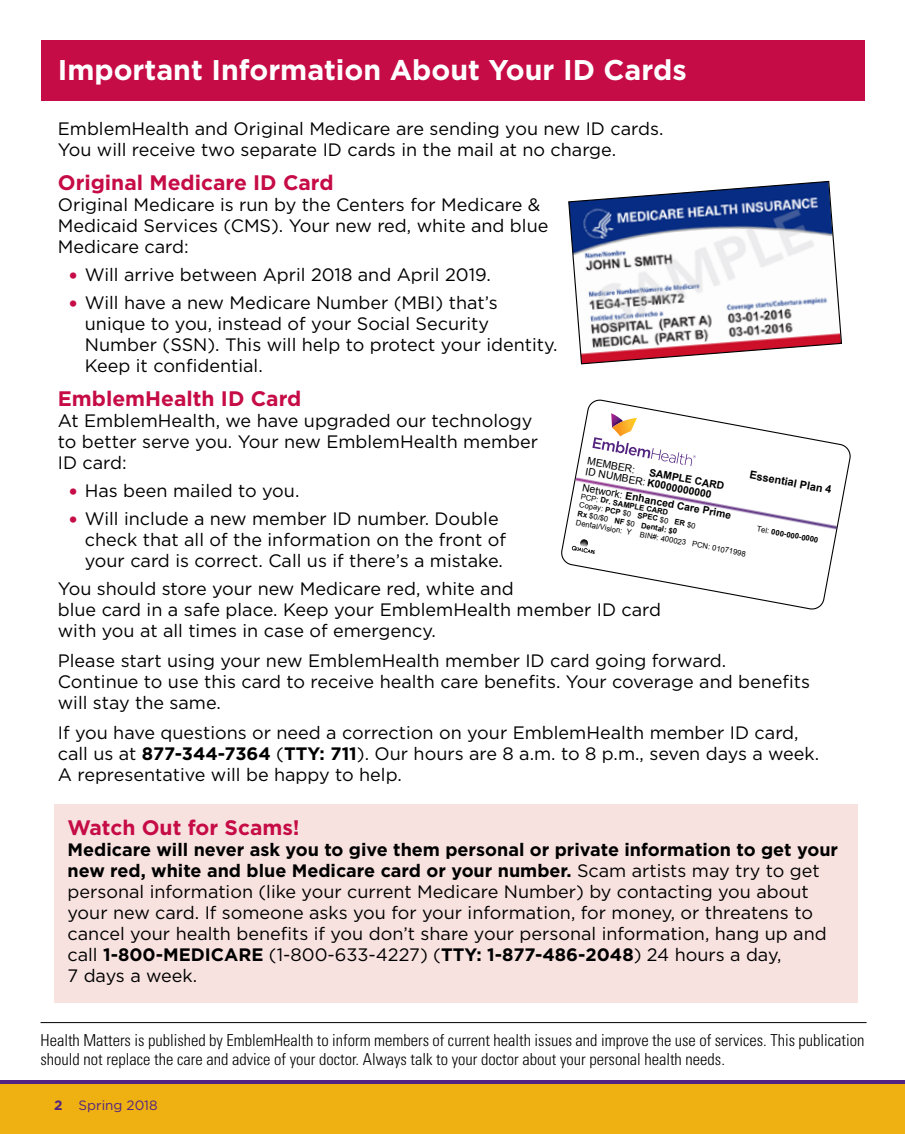
<style>
.page{position:relative;width:905px;height:1134px;background:#fff}
.page>*{position:absolute;margin:0;border:0;box-sizing:border-box;transform-origin:0 0}
.t1{font:700 28.5px "Gotham";color:#fff}
.t2{font:700 21px "Gotham";color:#c60c46}
.t3{font:18px/21px "Gotham";color:#000}
.t4{font:300 condensed 16.5px/19.8px "Univers";color:#000}
.t5{font:13.5px "Gotham";color:#522380}
.t6{font:700 10.95px "Arial";color:#000}
.t7{font:700 10.35px "Arial";color:#000}
.t8{font:10.35px/9.9px "Arial";color:#000}
.t9{font:7.65px/9px "Arial";color:#000}
.t10{font:700 7.65px "Arial";color:#000}
.s1{font-size:24px;color:#c60c46}
.s2{font-weight:700}
.s3{font-weight:400}
</style>
<div class="page">
<div style="left:40px;top:40px;width:824px;height:61px;background:#c60c46"></div>
<div style="left:0;top:1081px;width:904px;height:46px;background:linear-gradient(to right,#522380,#522380)"></div>
<div style="left:0;top:1085px;width:904px;height:49px;background:#eeb111"></div>
<hr style="left:40px;top:1022px;width:826px;height:1px;background:#000">
<svg style="left:568px;top:180px;width:274px;height:185px"></svg>
<svg style="left:561px;top:399px;width:290px;height:211px"></svg>
<div style="left:54px;top:805px;width:803px;height:198px;background:#f7e2df"></div>
<h1 class="t1" style="left:58px;top:51px;width:630px">Important Information About Your ID Cards</h1>
<p class="t3" style="left:58px;top:118px;width:607px">EmblemHealth and Original Medicare are sending you new ID cards.<br>You will receive two separate ID cards in the mail at no charge.</p>
<p class="t2" style="left:58px;top:169px;width:277px">Original Medicare ID Card</p>
<p class="t3" style="left:58px;top:194px;width:492px">Original Medicare is run by the Centers for Medicare &amp;<br>Medicaid Services (CMS). Your new red, white and blue<br>Medicare card:</p>
<p class="t3" style="left:68px;top:264px;width:425px"><span class="s1">•</span> Will arrive between April 2018 and April 2019.</p>
<p class="t3" style="left:85px;top:292px;width:474px;text-indent:-17px"><span class="s1">•</span> Will have a new Medicare Number (MBI) that’s unique to you, instead of your Social Security Number (SSN). This will help to protect your identity.<br>Keep it confidential.</p>
<p class="t2" style="left:58px;top:385px;width:245px">EmblemHealth ID Card</p>
<p class="t3" style="left:58px;top:410px;width:482px">At EmblemHealth, we have upgraded our technology to better serve you. Your new EmblemHealth member<br>ID card:</p>
<p class="t3" style="left:68px;top:480px;width:233px"><span class="s1">•</span> Has been mailed to you.</p>
<p class="t3" style="left:85px;top:508px;width:423px;text-indent:-17px"><span class="s1">•</span> Will include a new member ID number. Double check that all of the information on the front of your card is correct. Call us if there’s a mistake.</p>
<p class="t3" style="left:58px;top:577px;width:605px">You should store your new Medicare red, white and<br>blue card in a safe place. Keep your EmblemHealth member ID card with you at all times in case of emergency.</p>
<p class="t3" style="left:58px;top:649px;width:753px">Please start using your new EmblemHealth member ID card going forward.<br>Continue to use this card to receive health care benefits. Your coverage and benefits will stay the same.</p>
<p class="t3" style="left:58px;top:721px;width:763px">If you have questions or need a correction on your EmblemHealth member ID card, call us at <span class="s2">877-344-7364</span> (<span class="s2">TTY: 711</span>). Our hours are 8 a.m. to 8 p.m., seven days a week.<br>A representative will be happy to help.</p>
<p class="t8" style="left:588px;top:456px;width:130px;rotate:11deg">MEMBER:<br>ID NUMBER: <span class="s2">K0000000000</span></p>
<p class="t7" style="left:650px;top:465px;width:78px;rotate:11deg">SAMPLE CARD</p>
<p class="t10" style="left:582px;top:491px;width:90px;rotate:11deg"><span class="s3">PCP:</span> Dr. SAMPLE CARD</p>
<p class="t6" style="left:751px;top:468px;width:85px;rotate:10deg">Essential Plan 4</p>
<p class="t7" style="left:584px;top:480px;width:153px;rotate:11deg"><span class="s3">Network:</span> Enhanced Care Prime</p>
<p class="t9" style="left:580px;top:500px;width:174px;rotate:11deg">Copay: <span class="s2">PCP</span> $0 <span class="s2">SPEC</span> $0 <span class="s2">ER</span> $0<br><span class="s2">Rx</span> $0/$0 <span class="s2">NF</span> $0<br>Dental/Vision: Y BIN#: 400023 PCN: 01071998</p>
<p class="t10" style="left:642px;top:520px;width:38px;rotate:11deg">Dental: $0</p>
<p class="t10" style="left:758px;top:523px;width:64px;rotate:11deg"><span class="s3">Tel:</span> 000-000-0000</p>
<p class="t2" style="left:68px;top:814px;width:234px">Watch Out for Scams!</p>
<p class="t3" style="left:68px;top:839px;width:772px"><span class="s2">Medicare will never ask you to give them personal or private information to get your new red, white and blue Medicare card or your number.</span> Scam artists may try to get personal information (like your current Medicare Number) by contacting you about your new card. If someone asks you for your information, for money, or threatens to cancel your health benefits if you don’t share your personal information, hang up and call <span class="s2">1-800-MEDICARE</span> (1-800-633-4227) (<span class="s2">TTY: 1-877-486-2048</span>) 24 hours a day,<br>7 days a week.</p>
<p class="t4" style="left:40px;top:1030px;width:825px">Health Matters is published by EmblemHealth to inform members of current health issues and improve the use of services. This publication should not replace the care and advice of your doctor. Always talk to your doctor about your personal health needs.</p>
<p class="t5" style="left:54px;top:1096px;width:105px"><span class="s2">2</span> Spring 2018</p>
</div>
